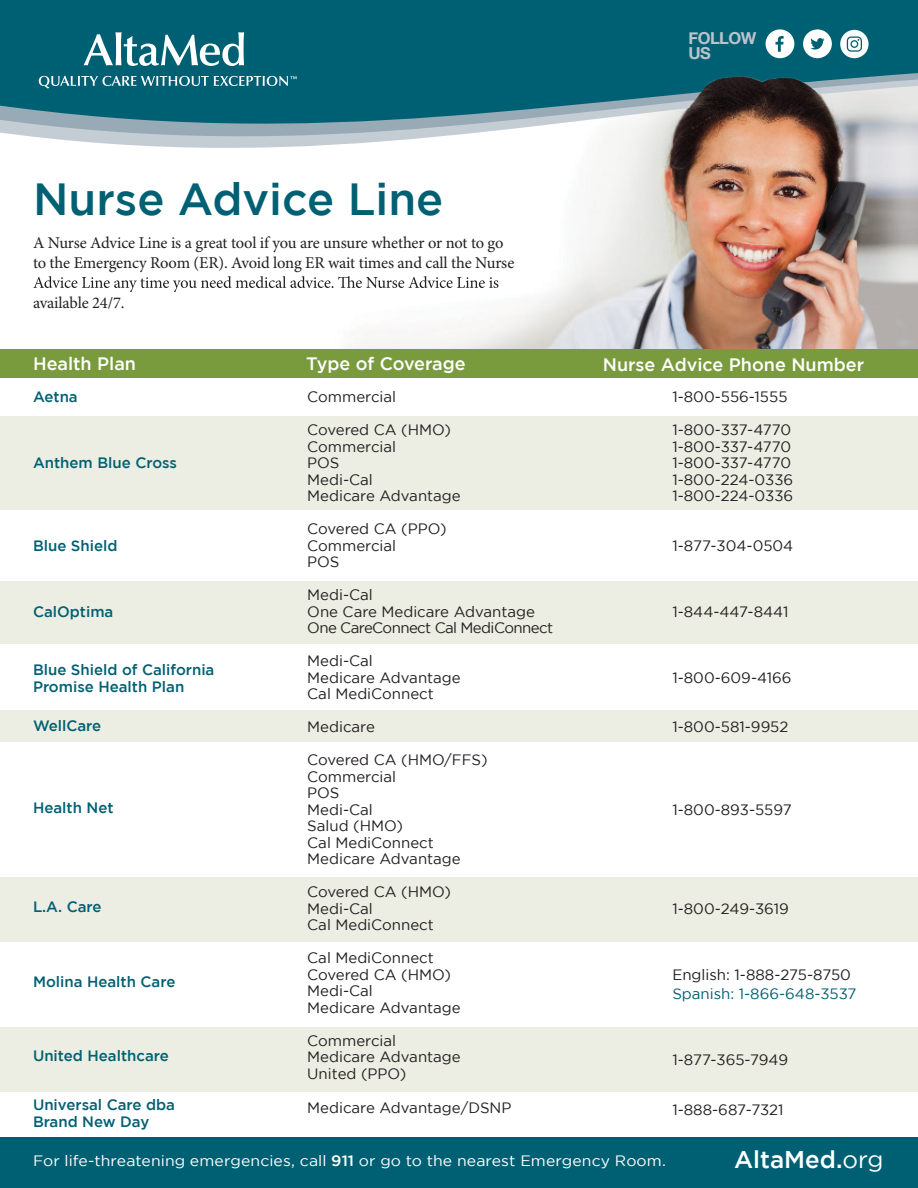
<style>
.page{position:relative;width:918px;height:1188px;background:#fff}
.page>*{position:absolute;margin:0;border:0;box-sizing:border-box;transform-origin:0 0}
.t1{font:500 45px "Gotham";color:#006073}
.t2{font:500 24.15px "Gotham";color:#fff}
.t3{font:500 18px "Gotham";color:#fff}
.t4{font:16.5px/19.8px "Minion Pro";letter-spacing:-.015em;color:#231f20}
.t5{font:700 16.5px/15px "Helvetica Neue";letter-spacing:-.03em;color:#b9c4cc}
.t6{font:15px/16.5px "Gotham";color:#231f20}
.t7{font:500 15px/16.5px "Gotham";color:#006073}
.t8{font:15px "Gotham";letter-spacing:.005em;color:#fff;scale:1.05 1}
.t9{font:15px/16.5px "Gotham";letter-spacing:-.025em;color:#231f20}
.t10{font:15px "Gotham";color:#006073}
.s1{font-weight:500}
.s2{font-weight:400}
</style>
<div class="page">
<img style="left:349px;top:180px;width:569px;height:169px">
<div style="left:0;top:1138px;width:918px;height:50px;background:#006073"></div>
<div style="left:0;top:416px;width:918px;height:94px;background:#eceee3"></div>
<div style="left:0;top:581px;width:918px;height:63px;background:#eceee3"></div>
<div style="left:0;top:710px;width:918px;height:32px;background:#eceee3"></div>
<div style="left:0;top:877px;width:918px;height:65px;background:#eceee3"></div>
<div style="left:0;top:1027px;width:918px;height:65px;background:#eceee3"></div>
<img style="left:591px;top:167px;width:327px;height:13px">
<svg style="left:601px;top:153px;width:317px;height:14px;background:#c6aea2"></svg>
<svg style="left:0;top:0;width:918px;height:153px;background:#3d7b88"></svg>
<svg style="left:766px;top:29px;width:28px;height:29px"></svg>
<svg style="left:803px;top:29px;width:29px;height:29px"></svg>
<svg style="left:840px;top:30px;width:29px;height:28px"></svg>
<svg style="left:33px;top:276px;width:465px;height:16px"></svg>
<div style="left:0;top:350px;width:918px;height:28px;background:#799b3e"></div>
<svg style="left:84px;top:32px;width:160px;height:34px"></svg>
<svg style="left:39px;top:76px;width:258px;height:13px;background:#3c8594"></svg>
<h1 class="t1" style="left:33px;top:173px;width:412px">Nurse Advice Line</h1>
<p class="t4" style="left:33px;top:234px;width:483px">A Nurse Advice Line is a great tool if you are unsure whether or not to go to the Emergency Room (ER). Avoid long ER wait times and call the Nurse</p>
<p class="t4" style="left:33px;top:293px;width:93px">available 24/7.</p>
<p class="t5" style="left:688px;top:31px;width:70px">FOLLOW<br>US</p>
<p class="t3" style="left:33px;top:353px;width:105px">Health Plan</p>
<p class="t3" style="left:306px;top:353px;width:161px">Type of Coverage</p>
<p class="t3" style="left:603px;top:355px;width:263px">Nurse Advice Phone Number</p>
<p class="t7" style="left:33px;top:388px;width:46px">Aetna</p>
<p class="t7" style="left:33px;top:454px;width:146px">Anthem Blue Cross</p>
<p class="t7" style="left:33px;top:537px;width:86px">Blue Shield</p>
<p class="t7" style="left:33px;top:603px;width:82px">CalOptima</p>
<p class="t7" style="left:33px;top:661px;width:183px">Blue Shield of California<br>Promise Health Plan</p>
<p class="t7" style="left:33px;top:717px;width:70px">WellCare</p>
<p class="t7" style="left:33px;top:799px;width:82px">Health Net</p>
<p class="t7" style="left:33px;top:898px;width:70px">L.A. Care</p>
<p class="t7" style="left:33px;top:973px;width:144px">Molina Health Care</p>
<p class="t7" style="left:33px;top:1047px;width:137px">United Healthcare</p>
<p class="t7" style="left:33px;top:1096px;width:144px">Universal Care dba<br>Brand New Day</p>
<p class="t6" style="left:307px;top:388px;width:90px">Commercial</p>
<p class="t6" style="left:307px;top:421px;width:155px">Covered CA (HMO)<br>Commercial<br>POS<br>Medi-Cal<br>Medicare Advantage</p>
<p class="t6" style="left:307px;top:520px;width:141px">Covered CA (PPO)<br>Commercial<br>POS</p>
<p class="t9" style="left:307px;top:586px;width:247px">Medi-Cal<br>One Care Medicare Advantage<br>One CareConnect Cal MediConnect</p>
<p class="t6" style="left:307px;top:652px;width:155px">Medi-Cal<br>Medicare Advantage<br>Cal MediConnect</p>
<p class="t6" style="left:307px;top:718px;width:69px">Medicare</p>
<p class="t6" style="left:307px;top:751px;width:182px">Covered CA (HMO/FFS)<br>Commercial<br>POS<br>Medi-Cal<br>Salud (HMO)<br>Cal MediConnect<br>Medicare Advantage</p>
<p class="t6" style="left:307px;top:883px;width:145px">Covered CA (HMO)<br>Medi-Cal<br>Cal MediConnect</p>
<p class="t6" style="left:307px;top:949px;width:155px">Cal MediConnect<br>Covered CA (HMO)<br>Medi-Cal<br>Medicare Advantage</p>
<p class="t6" style="left:307px;top:1032px;width:155px">Commercial<br>Medicare Advantage<br>United (PPO)</p>
<p class="t6" style="left:307px;top:1099px;width:206px">Medicare Advantage/DSNP</p>
<p class="t6" style="left:672px;top:388px;width:117px">1-800-556-1555</p>
<p class="t6" style="left:672px;top:421px;width:122px">1-800-337-4770<br>1-800-337-4770<br>1-800-337-4770<br>1-800-224-0336<br>1-800-224-0336</p>
<p class="t6" style="left:672px;top:537px;width:123px">1-877-304-0504</p>
<p class="t6" style="left:672px;top:603px;width:118px">1-844-447-8441</p>
<p class="t6" style="left:672px;top:669px;width:121px">1-800-609-4166</p>
<p class="t6" style="left:672px;top:718px;width:117px">1-800-581-9952</p>
<p class="t6" style="left:672px;top:801px;width:121px">1-800-893-5597</p>
<p class="t6" style="left:672px;top:900px;width:118px">1-800-249-3619</p>
<p class="t6" style="left:672px;top:966px;width:180px">English: 1-888-275-8750</p>
<p class="t10" style="left:672px;top:986px;width:186px">Spanish: 1-866-648-3537</p>
<p class="t6" style="left:672px;top:1051px;width:117px">1-877-365-7949</p>
<p class="t6" style="left:672px;top:1101px;width:113px">1-888-687-7321</p>
<p class="t8" style="left:33px;top:1152px;width:604px">For life-threatening emergencies, call <span class="s1">911</span> or go to the nearest Emergency Room.</p>
<h2 class="t2" style="left:734px;top:1146px;width:151px">AltaMed.<span class="s2">org</span></h2>
</div>
